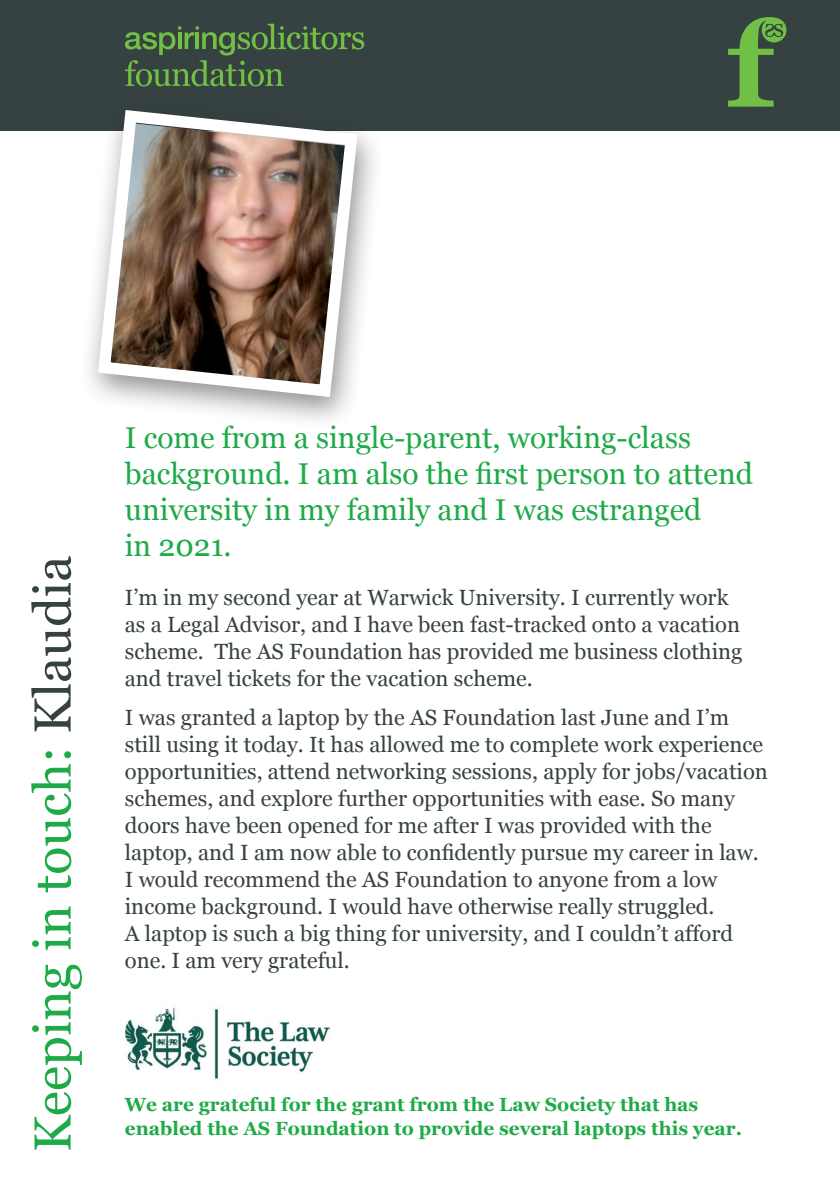
<style>
.page{position:relative;width:840px;height:1191px;background:#fff}
.page>*{position:absolute;margin:0;border:0;box-sizing:border-box;transform-origin:0 0}
.t1{font:52px "Georgia";color:#1faa48}
.t2{font:30px/36px "Georgia";color:#1faa48}
.t3{font:22px/27px "Georgia";color:#364141}
.t4{font:700 19px/24px "Georgia";color:#1faa48}
.s1{color:#364141}
</style>
<div class="page">
<div style="left:0;top:0;width:839px;height:130px;background:#364141"></div>
<svg style="left:125px;top:24px;width:239px;height:62px"></svg>
<svg style="left:728px;top:17px;width:58px;height:90px"></svg>
<div style="left:78px;top:97px;width:306px;height:334px;background:#231f20;opacity:.5"></div>
<img style="left:92px;top:104px;width:271px;height:299px">
<img style="left:125px;top:1007px;width:205px;height:73px">
<h1 class="t1" style="left:21px;top:1152px;width:598px;rotate:-90deg">Keeping in touch: <span class="s1">Klaudia</span></h1>
<h2 class="t2" style="left:125px;top:420px;width:629px">I come from a single-parent, working-class background. I am also the first person to attend university in my family and I was estranged<br>in 2021.</h2>
<p class="t3" style="left:125px;top:584px;width:618px">I’m in my second year at Warwick University. I currently work as a Legal Advisor, and I have been fast-tracked onto a vacation scheme. The AS Foundation has provided me business clothing and travel tickets for the vacation scheme.</p>
<p class="t3" style="left:125px;top:704px;width:644px">I was granted a laptop by the AS Foundation last June and I’m still using it today. It has allowed me to complete work experience opportunities, attend networking sessions, apply for jobs/vacation schemes, and explore further opportunities with ease. So many doors have been opened for me after I was provided with the laptop, and I am now able to confidently pursue my career in law.<br>I would recommend the AS Foundation to anyone from a low income background. I would have otherwise really struggled.<br>A laptop is such a big thing for university, and I couldn’t afford one. I am very grateful.</p>
<p class="t4" style="left:125px;top:1091px;width:618px">We are grateful for the grant from the Law Society that has enabled the AS Foundation to provide several laptops this year.</p>
</div>
